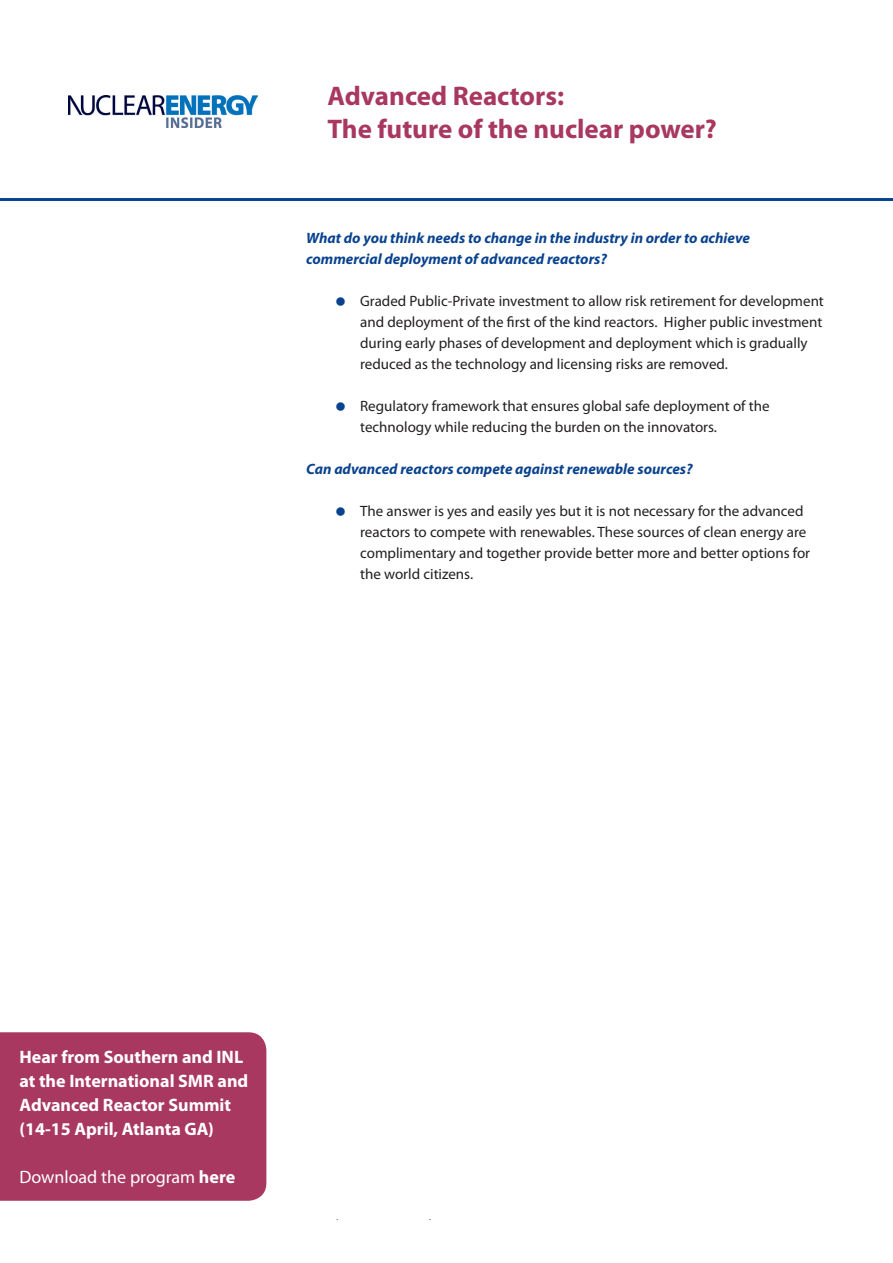
<style>
.page{position:relative;width:893px;height:1263px;background:#fff}
.page>*{position:absolute;margin:0;border:0;box-sizing:border-box;transform-origin:0 0}
.t1{font:700 27px/33px "Myriad Pro";color:#a83860}
.t2{font:700 18px/24px "Myriad Pro";color:#fff}
.t3{font:18px "Myriad Pro";color:#fff}
.t4{font:15px/21px "Myriad Pro";color:#231f20}
.t5{font:italic 700 15px/21px "Myriad Pro";color:#09428e}
.s1{font-weight:700}
</style>
<div class="page">
<hr style="left:0;top:198px;width:893px;height:3px;background:#09428e">
<img style="left:68px;top:96px;width:189px;height:31px">
<div style="left:0;top:1032px;width:266px;height:169px;background:#a83860"></div>
<h1 class="t1" style="left:327px;top:80px;width:391px">Advanced Reactors:<br>The future of the nuclear power?</h1>
<p class="t5" style="left:306px;top:228px;width:445px">What do you think needs to change in the industry in order to achieve commercial deployment of advanced reactors?</p>
<p class="t4" style="left:360px;top:291px;width:465px">Graded Public-Private investment to allow risk retirement for development and deployment of the first of the kind reactors. Higher public investment during early phases of development and deployment which is gradually reduced as the technology and licensing risks are removed.</p>
<p class="t4" style="left:360px;top:396px;width:411px">Regulatory framework that ensures global safe deployment of the technology while reducing the burden on the innovators.</p>
<p class="t5" style="left:306px;top:459px;width:388px">Can advanced reactors compete against renewable sources?</p>
<p class="t4" style="left:360px;top:501px;width:451px">The answer is yes and easily yes but it is not necessary for the advanced reactors to compete with renewables. These sources of clean energy are complimentary and together provide better more and better options for the world citizens.</p>
<p class="t2" style="left:19px;top:1045px;width:230px">Hear from Southern and INL at the International SMR and<br>Advanced Reactor Summit (14-15 April, Atlanta GA)</p>
<p class="t3" style="left:19px;top:1167px;width:217px">Download the program <span class="s1">here</span></p>
</div>
